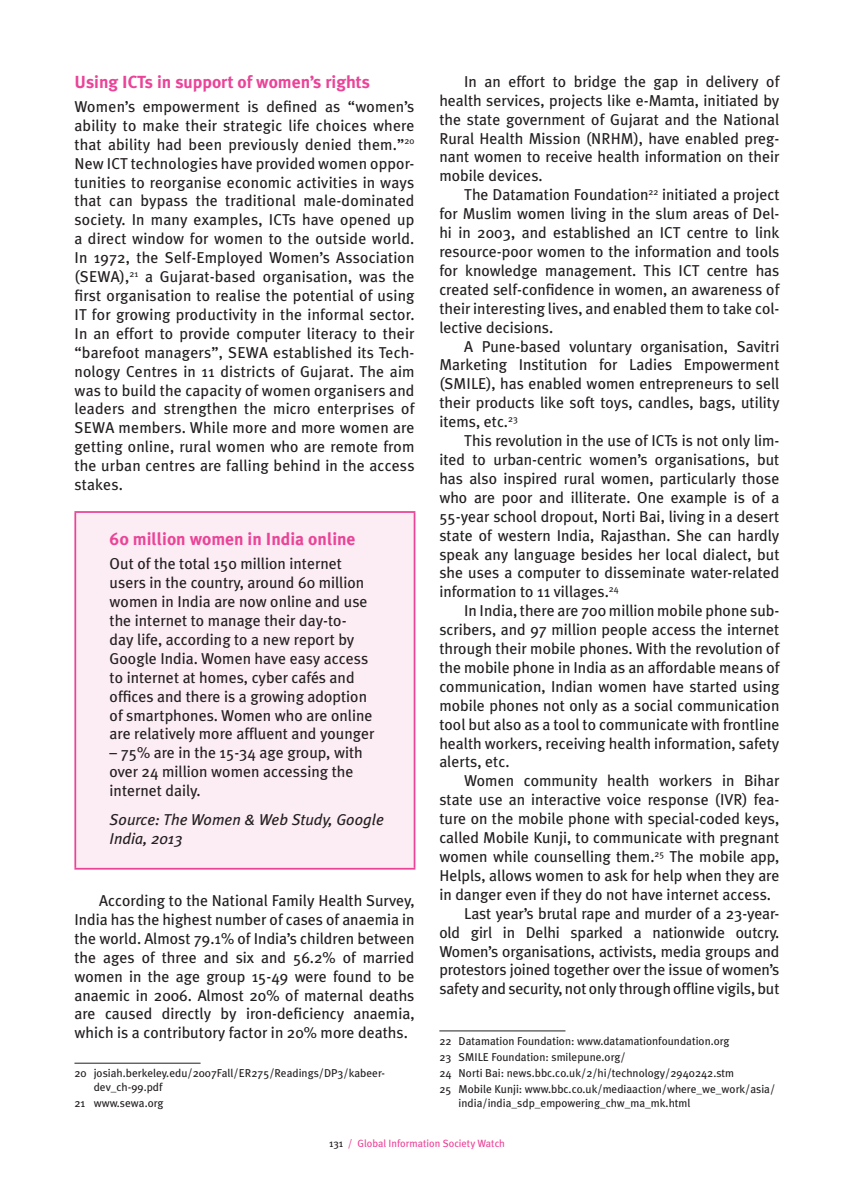
<style>
.page{position:relative;width:844px;height:1191px;background:#fff}
.page>*{position:absolute;margin:0;border:0;box-sizing:border-box;transform-origin:0 0}
.t1{font:700 17.5px "Meta Plus";color:#ea4498}
.t2{font:15.75px/18.9px "Meta Plus";color:#231f20;text-align:justify}
.t3{font:italic 15.75px/18.9px "Meta Plus";color:#231f20}
.t4{font:11.38px/16.1px "Meta Plus";color:#231f20}
.t5{font:10.5px "Meta Plus";color:#ea4498}
.s1{color:#231f20}
</style>
<div class="page">
<hr style="left:74px;top:1062px;width:126px;height:1px;background:#231f20">
<hr style="left:439px;top:1030px;width:126px;height:1px;background:#231f20">
<div style="left:75px;top:512px;width:339px;height:356px;background:#fcecf3"></div>
<hr style="left:74px;top:511px;width:341px;height:2px;background:#ea4498">
<hr style="left:74px;top:513px;width:2px;height:355px;background:#ea4498">
<hr style="left:413px;top:513px;width:2px;height:355px;background:#ea4498">
<hr style="left:74px;top:868px;width:341px;height:1px;background:#ea4498">
<p class="t1" style="left:74px;top:72px;width:297px">Using ICTs in support of women’s rights</p>
<p class="t2" style="left:74px;top:97px;width:341px">Women’s empowerment is defined as “women’s ability to make their strategic life choices where that ability had been previously denied them.”<sup>20<br></sup>New ICT technologies have provided women oppor&shy;tunities to reorganise economic activities in ways that can bypass the traditional male-dominated society. In many examples, ICTs have opened up a direct window for women to the outside world.<br>In 1972, the Self-Employed Women’s Association (SEWA),<sup>21</sup> a Gujarat-based organisation, was the first organisation to realise the potential of using IT for growing productivity in the informal sector.<br>In an effort to provide computer literacy to their “barefoot managers”, SEWA established its Tech&shy;nology Centres in 11 districts of Gujarat. The aim was to build the capacity of women organisers and leaders and strengthen the micro enterprises of SEWA members. While more and more women are getting online, rural women who are remote from the urban centres are falling behind in the access stakes.</p>
<p class="t1" style="left:110px;top:529px;width:247px">60 million women in India online</p>
<p class="t2" style="left:110px;top:554px;width:266px;text-align:left">Out of the total 150 million internet users in the country, around 60 million women in India are now online and use the internet to manage their day-to&shy;day life, according to a new report by Google India. Women have easy access to internet at homes, cyber cafés and offices and there is a growing adoption of smartphones. Women who are online are relatively more affluent and younger</p>
<p class="t2" style="left:110px;top:743px;width:255px;text-align:left">– 75% are in the 15-34 age group, with over 24 million women accessing the internet daily.</p>
<p class="t3" style="left:110px;top:810px;width:276px">Source: The Women &amp; Web Study, Google<br>India, 2013</p>
<p class="t2" style="left:74px;top:891px;width:341px;text-indent:25px">According to the National Family Health Survey, India has the highest number of cases of anaemia in the world. Almost 79.1% of India’s children between the ages of three and six and 56.2% of married women in the age group 15-49 were found to be anaemic in 2006. Almost 20% of maternal deaths are caused directly by iron-deficiency anaemia, which is a contributory factor in 20% more deaths.</p>
<p class="t4" style="left:94px;top:1066px;width:292px;line-height:13.7px;text-indent:-19px">20 josiah.berkeley.edu/2007Fall/ER275/Readings/DP3/kabeer&shy;dev_ch-99.pdf</p>
<p class="t4" style="left:74px;top:1094px;width:90px">21 www.sewa.org</p>
<p class="t2" style="left:439px;top:72px;width:341px;text-indent:25px">In an effort to bridge the gap in delivery of health services, projects like e-Mamta, initiated by the state government of Gujarat and the National Rural Health Mission (NRHM), have enabled preg&shy;nant women to receive health information on their mobile devices.</p>
<p class="t2" style="left:439px;top:185px;width:341px;text-indent:25px">The Datamation Foundation<sup>22</sup> initiated a project for Muslim women living in the slum areas of Del&shy;hi in 2003, and established an ICT centre to link resource-poor women to the information and tools for knowledge management. This ICT centre has created self-confidence in women, an awareness of their interesting lives, and enabled them to take col&shy;lective decisions.</p>
<p class="t2" style="left:439px;top:336px;width:341px;text-indent:25px">A Pune-based voluntary organisation, Savitri Marketing Institution for Ladies Empowerment (SMILE), has enabled women entrepreneurs to sell their products like soft toys, candles, bags, utility items, etc.<sup>23</sup></p>
<p class="t2" style="left:439px;top:431px;width:341px;text-indent:25px">This revolution in the use of ICTs is not only lim&shy;ited to urban-centric women’s organisations, but has also inspired rural women, particularly those who are poor and illiterate. One example is of a 55-year school dropout, Norti Bai, living in a desert state of western India, Rajasthan. She can hardly speak any language besides her local dialect, but she uses a computer to disseminate water-related information to 11 villages.<sup>24</sup></p>
<p class="t2" style="left:439px;top:601px;width:341px;text-indent:25px">In India, there are 700 million mobile phone sub&shy;scribers, and 97 million people access the internet through their mobile phones. With the revolution of the mobile phone in India as an affordable means of communication, Indian women have started using mobile phones not only as a social communication tool but also as a tool to communicate with frontline health workers, receiving health information, safety alerts, etc.</p>
<p class="t2" style="left:464px;top:771px;width:316px">Women community health workers in Bihar</p>
<p class="t2" style="left:439px;top:790px;width:341px">state use an interactive voice response (IVR) fea-</p>
<p class="t2" style="left:439px;top:809px;width:341px">ture on the mobile phone with special-coded keys,</p>
<p class="t2" style="left:439px;top:828px;width:341px">called Mobile Kunji, to communicate with pregnant</p>
<p class="t2" style="left:439px;top:847px;width:341px">women while counselling them.<sup>25</sup> The mobile app,</p>
<p class="t2" style="left:439px;top:866px;width:341px">Helpls, allows women to ask for help when they are</p>
<p class="t2" style="left:439px;top:884px;width:333px">in danger even if they do not have internet access.</p>
<p class="t2" style="left:464px;top:903px;width:317px">Last year’s brutal rape and murder of a 23-year-</p>
<p class="t2" style="left:439px;top:922px;width:341px">old girl in Delhi sparked a nationwide outcry.</p>
<p class="t2" style="left:439px;top:941px;width:341px">Women’s organisations, activists, media groups and</p>
<p class="t2" style="left:439px;top:960px;width:341px">protestors joined together over the issue of women’s</p>
<p class="t2" style="left:439px;top:979px;width:341px">safety and security, not only through offline vigils, but</p>
<p class="t4" style="left:439px;top:1032px;width:337px">22 Datamation Foundation: www.datamationfoundation.org<br>23 SMILE Foundation: smilepune.org/<br>24 Norti Bai: news.bbc.co.uk/2/hi/technology/2940242.stm<br>25 Mobile Kunji: www.bbc.co.uk/mediaaction/where_we_work/asia/</p>
<p class="t4" style="left:458px;top:1094px;width:233px">india/india_sdp_empowering_chw_ma_mk.html</p>
<p class="t5" style="left:329px;top:1137px;width:177px"><span class="s1">131</span> / Global Information Society Watch</p>
</div>
